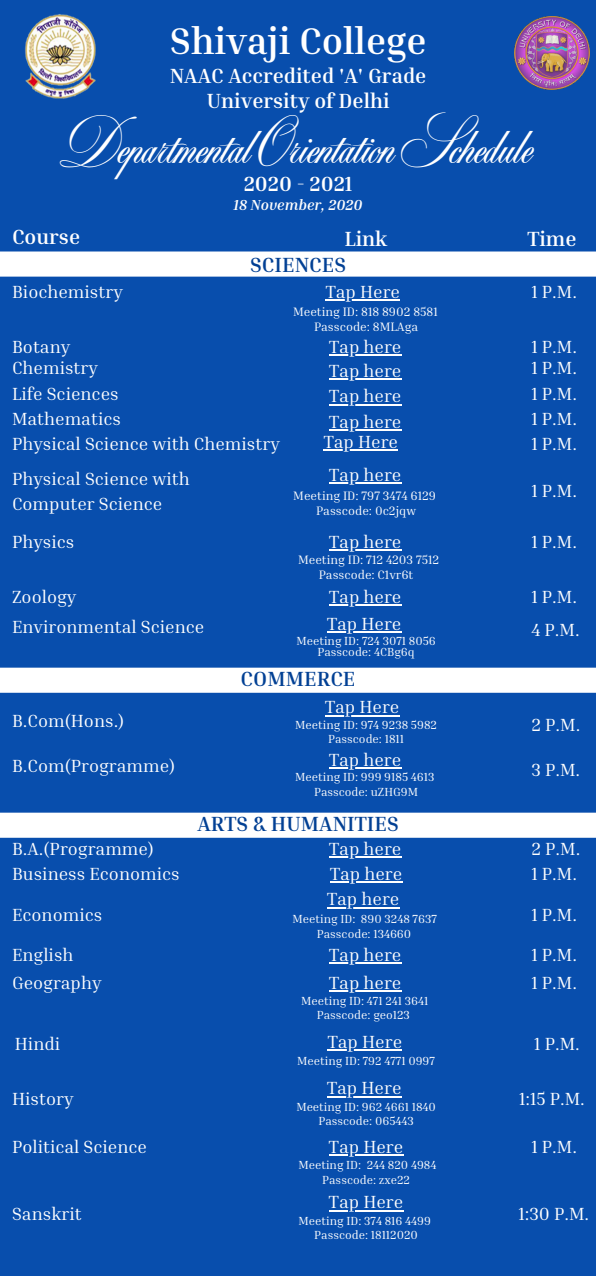
<style>
.page{position:relative;width:596px;height:1276px;background:#084ead}
.page>*{position:absolute;margin:0;border:0;box-sizing:border-box;transform-origin:0 0}
.t1{font:700 38px "Inria Serif";color:#fff}
.t2{font:32px "BP Black White Cut Off";color:#fff}
.t3{font:700 21px/25.2px "Inria Serif";color:#fff;text-align:center}
.t4{font:700 21px "Inria Serif";color:#024094}
.t5{font:18px/21px "Inria Serif";color:#fff}
.t6{font:italic 700 14.9px "Inria Serif";color:#fff}
.t7{font:12.5px/15px "Inria Serif";color:#fff;text-align:center}
.t8{font:12px/14.4px "Inria Serif";color:#fff;text-align:center}
</style>
<div class="page">
<img style="left:514px;top:17px;width:75px;height:73px">
<img style="left:25px;top:14px;width:71px;height:85px">
<svg style="left:0;top:251px;width:596px;height:26px;background:#f6f8fc"></svg>
<div style="left:0;top:668px;width:596px;height:25px;background:#fff"></div>
<div style="left:0;top:813px;width:596px;height:25px;background:#fff"></div>
<hr style="left:329px;top:604px;width:72px;height:1px;background:#fff">
<hr style="left:329px;top:355px;width:72px;height:1px;background:#fff">
<hr style="left:329px;top:429px;width:72px;height:2px;background:#fff">
<hr style="left:329px;top:378px;width:72px;height:2px;background:#fff">
<hr style="left:329px;top:404px;width:72px;height:1px;background:#fff">
<hr style="left:329px;top:856px;width:72px;height:2px;background:#fff">
<hr style="left:329px;top:549px;width:72px;height:1px;background:#fff">
<hr style="left:329px;top:962px;width:72px;height:2px;background:#fff">
<hr style="left:327px;top:1096px;width:74px;height:1px;background:#fff">
<hr style="left:330px;top:882px;width:72px;height:1px;background:#fff">
<hr style="left:329px;top:1154px;width:74px;height:2px;background:#fff">
<hr style="left:329px;top:990px;width:72px;height:2px;background:#fff">
<hr style="left:327px;top:631px;width:74px;height:2px;background:#fff">
<hr style="left:326px;top:300px;width:74px;height:1px;background:#fff">
<hr style="left:329px;top:483px;width:72px;height:1px;background:#fff">
<hr style="left:323px;top:450px;width:75px;height:1px;background:#fff">
<hr style="left:325px;top:715px;width:74px;height:1px;background:#fff">
<hr style="left:329px;top:767px;width:72px;height:1px;background:#fff">
<hr style="left:327px;top:907px;width:72px;height:1px;background:#fff">
<hr style="left:328px;top:1049px;width:74px;height:2px;background:#fff">
<hr style="left:329px;top:1210px;width:74px;height:1px;background:#fff">
<h1 class="t1" style="left:170px;top:16px;width:258px">Shivaji College</h1>
<p class="t3" style="left:170px;top:62px;width:258px">NAAC Accredited 'A' Grade<br>University of Delhi</p>
<h2 class="t2" style="left:64px;top:142px;width:470px">Departmental Orientation Schedule</h2>
<p class="t3" style="left:243px;top:170px;width:110px">2020 - 2021</p>
<p class="t3" style="left:12px;top:224px;width:70px">Course</p>
<p class="t6" style="left:233px;top:195px;width:130px">18 November, 2020</p>
<p class="t3" style="left:344px;top:226px;width:45px">Link</p>
<p class="t4" style="left:250px;top:251px;width:98px">SCIENCES</p>
<p class="t3" style="left:527px;top:226px;width:51px">Time</p>
<p class="t5" style="left:12px;top:281px;width:112px">Biochemistry</p>
<p class="t5" style="left:531px;top:281px;width:47px">1 P.M.</p>
<p class="t7" style="left:293px;top:304px;width:146px">Meeting ID: 818 8902 8581<br>Passcode: 8MLAga</p>
<p class="t5" style="left:326px;top:281px;width:76px">Tap Here</p>
<p class="t5" style="left:12px;top:336px;width:87px">Botany<br>Chemistry</p>
<p class="t5" style="left:12px;top:380px;width:110px;line-height:25.5px">Life Sciences<br>Mathematics</p>
<p class="t5" style="left:12px;top:425px;width:269px;line-height:35.2px">Physical Science with Chemistry<br>Physical Science with</p>
<p class="t5" style="left:12px;top:492px;width:152px">Computer Science</p>
<p class="t5" style="left:12px;top:530px;width:64px">Physics</p>
<p class="t5" style="left:12px;top:585px;width:66px">Zoology</p>
<p class="t5" style="left:329px;top:336px;width:74px">Tap here</p>
<p class="t5" style="left:329px;top:357px;width:74px;line-height:25.4px">Tap here<br>Tap here</p>
<p class="t5" style="left:329px;top:411px;width:74px">Tap here</p>
<p class="t5" style="left:323px;top:431px;width:76px">Tap Here</p>
<p class="t5" style="left:329px;top:464px;width:74px">Tap here</p>
<p class="t7" style="left:293px;top:488px;width:144px">Meeting ID: 797 3474 6129<br>Passcode: 0c2jqw</p>
<p class="t7" style="left:298px;top:552px;width:143px">Meeting ID: 712 4203 7512<br>Passcode: C1vr6t</p>
<p class="t5" style="left:329px;top:530px;width:74px">Tap here</p>
<p class="t5" style="left:329px;top:585px;width:74px">Tap here</p>
<p class="t5" style="left:12px;top:615px;width:194px">Environmental Science</p>
<p class="t5" style="left:327px;top:612px;width:76px">Tap Here</p>
<p class="t8" style="left:296px;top:634px;width:141px;line-height:11.3px">Meeting ID: 724 3071 8056<br>Passcode: 4CBg6q</p>
<p class="t5" style="left:12px;top:710px;width:114px">B.Com(Hons.)</p>
<p class="t5" style="left:12px;top:755px;width:165px">B.Com(Programme)</p>
<p class="t4" style="left:240px;top:666px;width:116px">COMMERCE</p>
<p class="t5" style="left:325px;top:696px;width:76px">Tap Here</p>
<p class="t8" style="left:295px;top:717px;width:143px">Meeting ID: 974 9238 5982<br>Passcode: 1811</p>
<p class="t5" style="left:329px;top:748px;width:74px">Tap here</p>
<p class="t8" style="left:295px;top:769px;width:141px">Meeting ID: 999 9185 4613<br>Passcode: uZHG9M</p>
<p class="t4" style="left:197px;top:811px;width:203px">ARTS &amp; HUMANITIES</p>
<p class="t5" style="left:531px;top:336px;width:47px">1 P.M.<br>1 P.M.</p>
<p class="t5" style="left:531px;top:380px;width:47px;line-height:25px;text-align:justify">1 P.M.<br>1 P.M.<br>1 P.M.</p>
<p class="t5" style="left:531px;top:480px;width:47px">1 P.M.</p>
<p class="t5" style="left:531px;top:530px;width:47px">1 P.M.</p>
<p class="t5" style="left:531px;top:579px;width:50px;line-height:33.2px">1 P.M.<br>4 P.M.</p>
<p class="t5" style="left:531px;top:713px;width:50px">2 P.M.</p>
<p class="t5" style="left:531px;top:759px;width:50px">3 P.M.</p>
<p class="t5" style="left:12px;top:835px;width:169px;line-height:25.2px">B.A.(Programme)<br>Business Economics</p>
<p class="t5" style="left:12px;top:903px;width:92px">Economics</p>
<p class="t5" style="left:12px;top:940px;width:91px;line-height:27.7px">English<br>Geography</p>
<p class="t5" style="left:329px;top:838px;width:74px">Tap here</p>
<p class="t5" style="left:531px;top:838px;width:50px">2 P.M.</p>
<p class="t5" style="left:330px;top:863px;width:74px">Tap here</p>
<p class="t5" style="left:531px;top:863px;width:47px">1 P.M.</p>
<p class="t5" style="left:531px;top:903px;width:47px">1 P.M.</p>
<p class="t5" style="left:531px;top:940px;width:47px;line-height:27.7px">1 P.M.<br>1 P.M.</p>
<p class="t5" style="left:327px;top:888px;width:74px">Tap here</p>
<p class="t8" style="left:292px;top:911px;width:146px">Meeting ID: 890 3248 7637<br>Passcode: 134660</p>
<p class="t5" style="left:329px;top:944px;width:74px">Tap here</p>
<p class="t5" style="left:329px;top:971px;width:74px">Tap here</p>
<p class="t5" style="left:15px;top:1033px;width:47px">Hindi</p>
<p class="t8" style="left:301px;top:993px;width:128px">Meeting ID: 471 241 3641<br>Passcode: geo123</p>
<p class="t8" style="left:297px;top:1053px;width:139px">Meeting ID: 792 4771 0997</p>
<p class="t5" style="left:328px;top:1030px;width:76px">Tap Here</p>
<p class="t5" style="left:534px;top:1033px;width:47px">1 P.M.</p>
<p class="t5" style="left:12px;top:1088px;width:63px">History</p>
<p class="t5" style="left:12px;top:1135px;width:136px">Political Science</p>
<p class="t5" style="left:12px;top:1203px;width:71px">Sanskrit</p>
<p class="t5" style="left:327px;top:1077px;width:76px">Tap Here</p>
<p class="t5" style="left:519px;top:1088px;width:67px">1:15 P.M.</p>
<p class="t8" style="left:296px;top:1099px;width:141px">Meeting ID: 962 4661 1840<br>Passcode: 065443</p>
<p class="t8" style="left:298px;top:1157px;width:139px">Meeting ID: 244 820 4984<br>Passcode: zxe22</p>
<p class="t5" style="left:329px;top:1191px;width:76px">Tap Here</p>
<p class="t8" style="left:298px;top:1213px;width:134px">Meeting ID: 374 816 4499<br>Passcode: 18112020</p>
<p class="t5" style="left:329px;top:1135px;width:76px">Tap Here</p>
<p class="t5" style="left:531px;top:1135px;width:47px">1 P.M.</p>
<p class="t5" style="left:518px;top:1203px;width:72px">1:30 P.M.</p>
</div>
